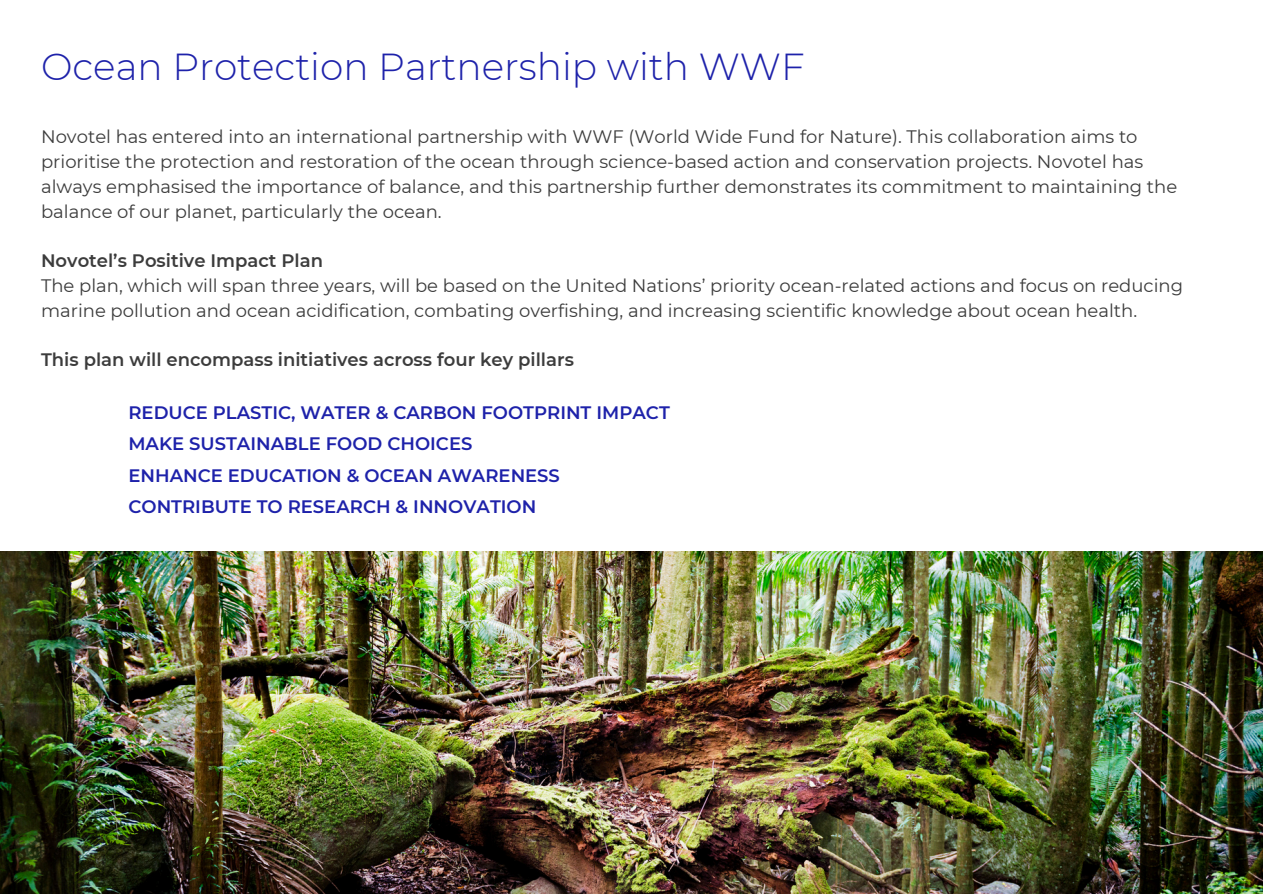
<style>
.page{position:relative;width:1263px;height:894px;background:#fff}
.page>*{position:absolute;margin:0;border:0;box-sizing:border-box;transform-origin:0 0}
.t1{font:300 37.5px "Montserrat";color:#1e22aa}
.t2{font:18px/24.8px "Montserrat";color:#3c3c3c}
.t3{font:600 18px/31.5px "Montserrat";color:#1e22aa}
.t4{font:600 18px "Montserrat";color:#3c3c3c}
</style>
<div class="page">
<img style="left:0;top:551px;width:1263px;height:342px">
<h1 class="t1" style="left:41px;top:43px;width:765px">Ocean Protection Partnership with WWF</h1>
<p class="t2" style="left:41px;top:124px;width:1138px">Novotel has entered into an international partnership with WWF (World Wide Fund for Nature). This collaboration aims to prioritise the protection and restoration of the ocean through science-based action and conservation projects. Novotel has always emphasised the importance of balance, and this partnership further demonstrates its commitment to maintaining the balance of our planet, particularly the ocean.</p>
<p class="t4" style="left:41px;top:249px;width:283px">Novotel’s Positive Impact Plan</p>
<p class="t2" style="left:41px;top:273px;width:1143px">The plan, which will span three years, will be based on the United Nations’ priority ocean-related actions and focus on reducing marine pollution and ocean acidification, combating overfishing, and increasing scientific knowledge about ocean health.</p>
<h3 class="t4" style="left:41px;top:348px;width:534px">This plan will encompass initiatives across four key pillars</h3>
<h2 class="t3" style="left:128px;top:396px;width:543px">REDUCE PLASTIC, WATER &amp; CARBON FOOTPRINT IMPACT MAKE SUSTAINABLE FOOD CHOICES<br>ENHANCE EDUCATION &amp; OCEAN AWARENESS CONTRIBUTE TO RESEARCH &amp; INNOVATION</h2>
</div>
